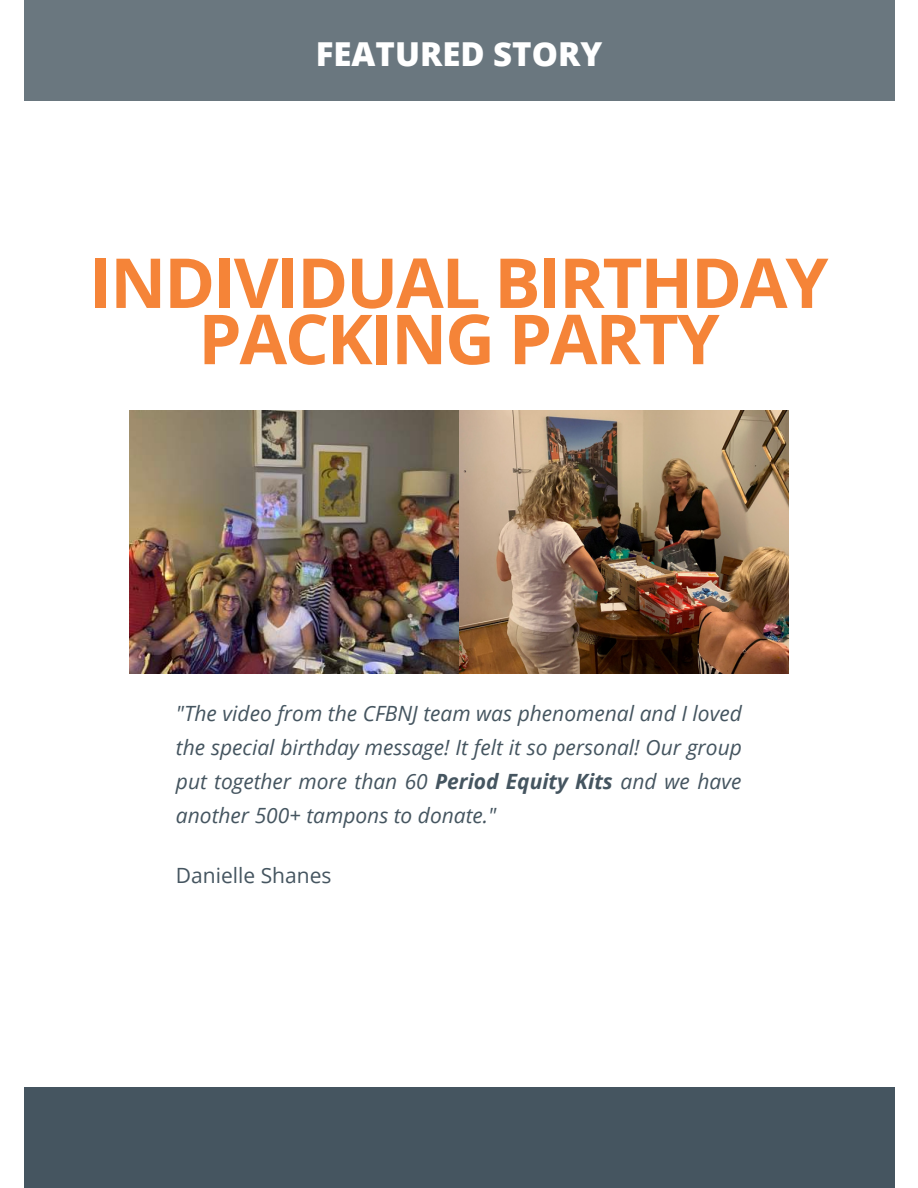
<style>
.page{position:relative;width:918px;height:1188px;background:#fff}
.page>*{position:absolute;margin:0;border:0;box-sizing:border-box;transform-origin:0 0}
.t1{font:700 69px/56.2px "Open Sans";letter-spacing:-.03em;color:#f58438;text-align:center}
.t2{font:800 33px "Open Sans";color:#fff}
.t3{font:italic 21px/33.8px "Open Sans";color:#455560;text-align:justify}
.t4{font:21px "Open Sans";color:#455560}
.s1{font-weight:700}
</style>
<div class="page">
<img style="left:129px;top:410px;width:660px;height:264px">
<div style="left:24px;top:1087px;width:871px;height:101px;background:#455560"></div>
<div style="left:24px;top:0;width:871px;height:101px;background:#6a777f"></div>
<h2 class="t2" style="left:316px;top:28px;width:288px">FEATURED STORY</h2>
<h1 class="t1" style="left:90px;top:253px;width:740px">INDIVIDUAL BIRTHDAY<br>PACKING PARTY</h1>
<p class="t3" style="left:176px;top:696px;width:567px">"The video from the CFBNJ team was phenomenal and I loved the special birthday message! It felt it so personal! Our group put together more than 60 <span class="s1">Period Equity Kits</span> and we have another 500+ tampons to donate."</p>
<p class="t4" style="left:176px;top:861px;width:157px">Danielle Shanes</p>
</div>
